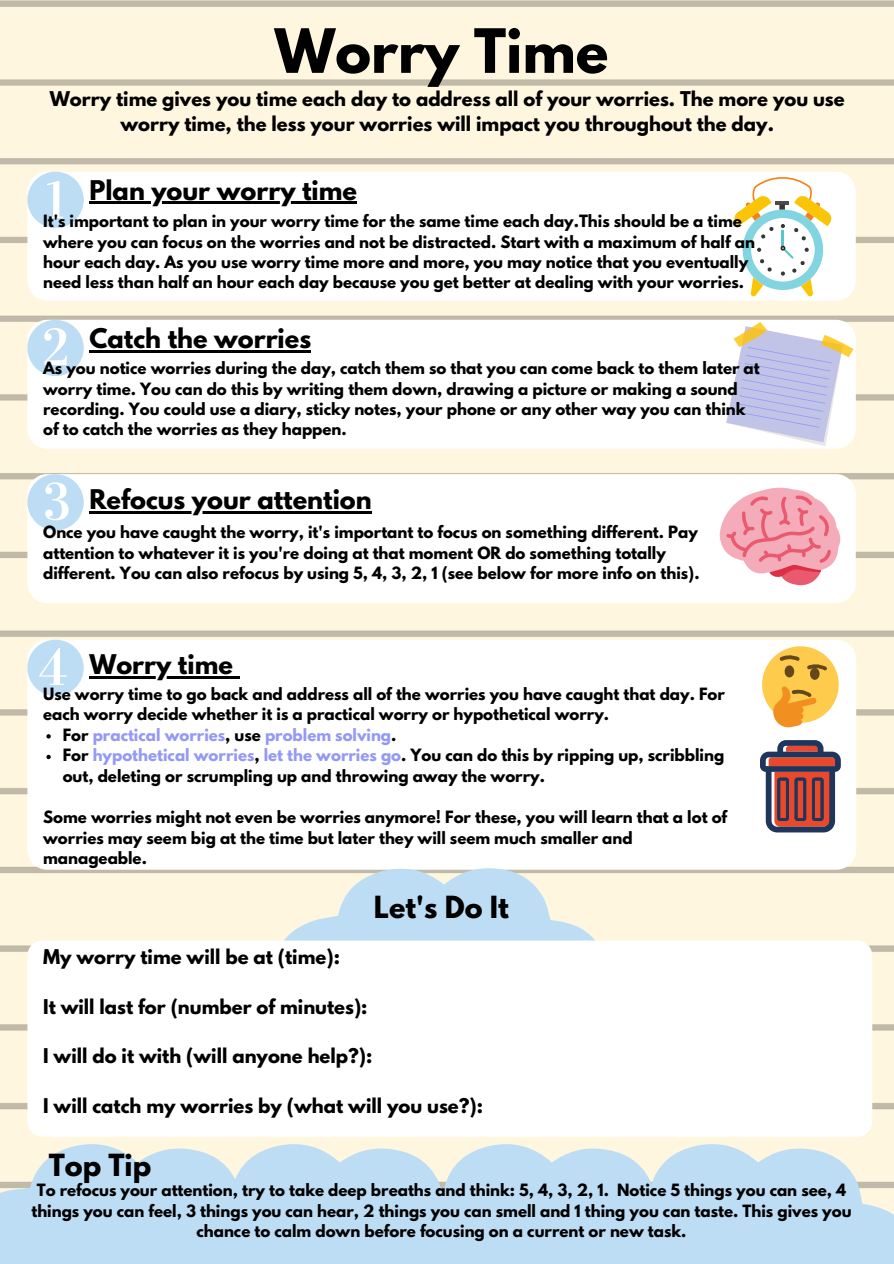
<style>
.page{position:relative;width:894px;height:1264px;background:#fff}
.page>*{position:absolute;margin:0;border:0;box-sizing:border-box;transform-origin:0 0}
.t1{font:700 54px "League Spartan";color:#000}
.t2{font:700 27px "League Spartan";color:#000}
.t3{font:700 24px "League Spartan";color:#000}
.t4{font:700 18px/24.8px "League Spartan";color:#000;text-align:center}
.t5{font:700 15px/20.2px "League Spartan";color:#000}
.s1{color:#9399f5}
</style>
<div class="page">
<svg style="left:27px;top:172px;width:57px;height:56px"></svg>
<svg style="left:27px;top:320px;width:57px;height:56px"></svg>
<svg style="left:27px;top:474px;width:57px;height:56px"></svg>
<svg style="left:27px;top:639px;width:57px;height:57px"></svg>
<svg style="left:734px;top:177px;width:98px;height:120px"></svg>
<svg style="left:725px;top:318px;width:129px;height:128px"></svg>
<svg style="left:719px;top:487px;width:122px;height:99px"></svg>
<svg style="left:762px;top:646px;width:76px;height:81px"></svg>
<svg style="left:760px;top:740px;width:80px;height:92px"></svg>
<svg style="left:46px;top:734px;width:5px;height:4px"></svg>
<svg style="left:46px;top:754px;width:5px;height:5px"></svg>
<svg style="left:268px;top:868px;width:346px;height:72px;background:#d5e5ea"></svg>
<hr style="left:89px;top:202px;width:268px;height:2px;background:#000">
<hr style="left:89px;top:350px;width:222px;height:2px;background:#000">
<hr style="left:89px;top:511px;width:282px;height:2px;background:#000">
<hr style="left:89px;top:676px;width:144px;height:3px;background:#000">
<svg style="left:233px;top:676px;width:6px;height:3px"></svg>
<svg style="left:0;top:1143px;width:893px;height:120px;background:#c4dff1"></svg>
<h1 class="t1" style="left:274px;top:24px;width:335px">Worry Time</h1>
<p class="t4" style="left:50px;top:89px;width:796px">Worry time gives you time each day to address all of your worries. The more you use worry time, the less your worries will impact you throughout the day.</p>
<h3 class="t3" style="left:89px;top:178px;width:269px">Plan your worry time</h3>
<p class="t5" style="left:43px;top:213px;width:713px">It's important to plan in your worry time for the same time each day.This should be a time where you can focus on the worries and not be distracted. Start with a maximum of half an hour each day. As you use worry time more and more, you may notice that you eventually need less than half an hour each day because you get better at dealing with your worries.</p>
<h3 class="t3" style="left:89px;top:326px;width:223px">Catch the worries</h3>
<p class="t5" style="left:43px;top:360px;width:718px">As you notice worries during the day, catch them so that you can come back to them later at worry time. You can do this by writing them down, drawing a picture or making a sound recording. You could use a diary, sticky notes, your phone or any other way you can think of to catch the worries as they happen.</p>
<h3 class="t3" style="left:89px;top:487px;width:284px">Refocus your attention</h3>
<p class="t5" style="left:43px;top:523px;width:657px">Once you have caught the worry, it's important to focus on something different. Pay attention to whatever it is you're doing at that moment OR do something totally different. You can also refocus by using 5, 4, 3, 2, 1 (see below for more info on this).</p>
<h3 class="t3" style="left:89px;top:652px;width:145px">Worry time</h3>
<p class="t5" style="left:43px;top:685px;width:683px">Use worry time to go back and address all of the worries you have caught that day. For each worry decide whether it is a practical worry or hypothetical worry.</p>
<p class="t5" style="left:63px;top:726px;width:663px">For <span class="s1">practical worries</span>, use <span class="s1">problem solving</span>.<br>For <span class="s1">hypothetical worries</span>, <span class="s1">let the worries go</span>. You can do this by ripping up, scribbling out, deleting or scrumpling up and throwing away the worry.</p>
<p class="t5" style="left:43px;top:808px;width:685px">Some worries might not even be worries anymore! For these, you will learn that a lot of worries may seem big at the time but later they will seem much smaller and manageable.</p>
<h2 class="t2" style="left:374px;top:894px;width:136px">Let's Do It</h2>
<p class="t4" style="left:43px;top:947px;width:298px">My worry time will be at (time):</p>
<p class="t4" style="left:43px;top:996px;width:326px">It will last for (number of minutes):</p>
<p class="t4" style="left:43px;top:1046px;width:331px">I will do it with (will anyone help?):</p>
<p class="t4" style="left:43px;top:1095px;width:441px">I will catch my worries by (what will you use?):</p>
<h2 class="t2" style="left:49px;top:1151px;width:104px">Top Tip</h2>
<p class="t5" style="left:31px;top:1181px;width:821px;text-align:center">To refocus your attention, try to take deep breaths and think: 5, 4, 3, 2, 1. Notice 5 things you can see, 4 things you can feel, 3 things you can hear, 2 things you can smell and 1 thing you can taste. This gives you chance to calm down before focusing on a current or new task.</p>
</div>
